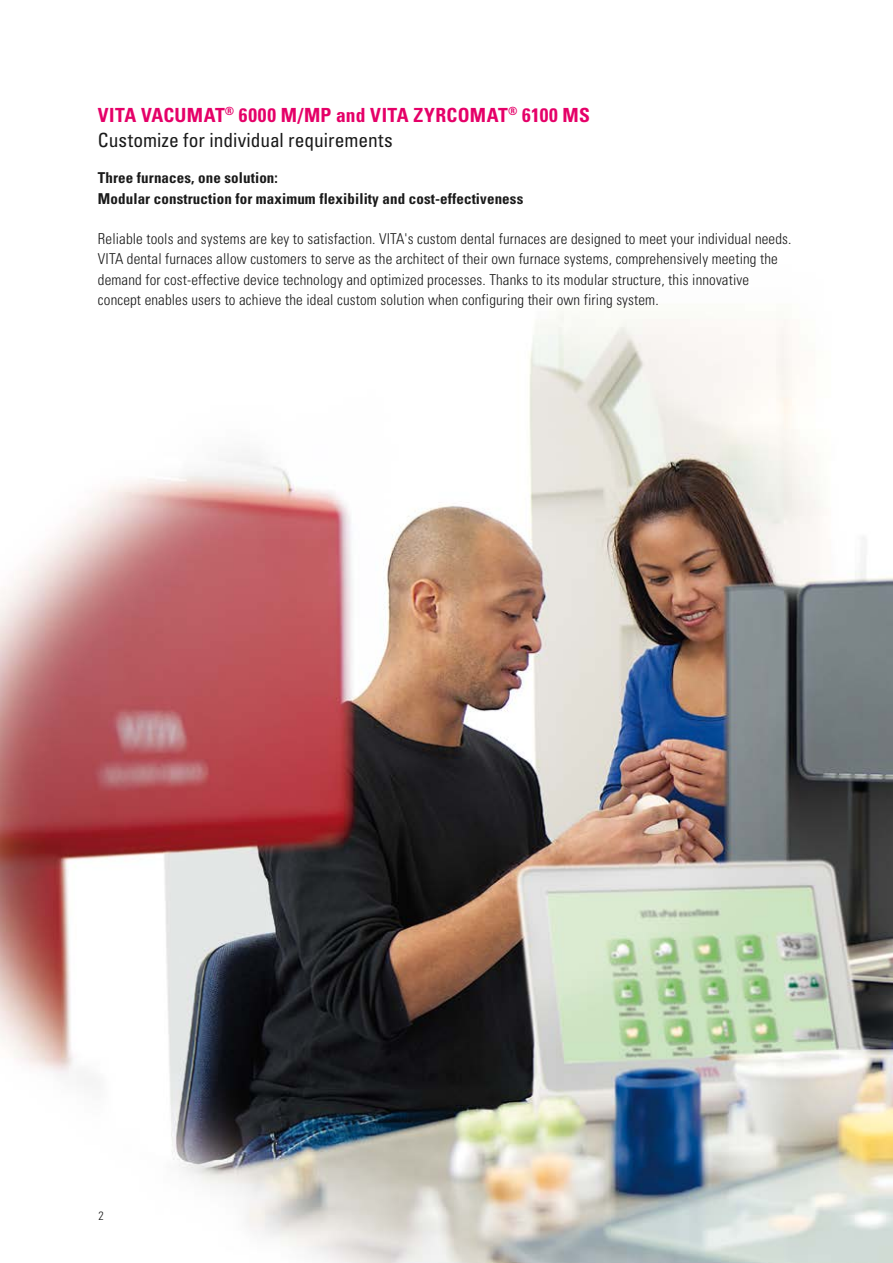
<style>
.page{position:relative;width:893px;height:1263px;background:#fff}
.page>*{position:absolute;margin:0;border:0;box-sizing:border-box;transform-origin:0 0}
.t1{font:700 condensed 19.5px "Univers LT";letter-spacing:.02em;color:#e50068}
.t2{font:condensed 19.5px "Univers LT";color:#1a1a1a}
.t3{font:300 condensed 15px/20.2px "Univers LT";letter-spacing:.01em;color:#1a1a1a}
.t4{font:700 condensed 15px/20.2px "Univers LT";letter-spacing:.01em;color:#1a1a1a}
.t5{font:300 condensed 12px "Univers LT";color:#1a1a1a}
</style>
<div class="page">
<img style="left:0;top:311px;width:893px;height:952px">
<h1 class="t1" style="left:98px;top:103px;width:494px">VITA VACUMAT<sup>®</sup> 6000 M/MP and VITA ZYRCOMAT<sup>®</sup> 6100 MS</h1>
<h1 class="t2" style="left:98px;top:128px;width:297px">Customize for individual requirements</h1>
<p class="t4" style="left:98px;top:168px;width:427px">Three furnaces, one solution:<br>Modular construction for maximum flexibility and cost-effectiveness</p>
<p class="t3" style="left:98px;top:229px;width:695px">Reliable tools and systems are key to satisfaction. VITA's custom dental furnaces are designed to meet your individual needs.<br>VITA dental furnaces allow customers to serve as the architect of their own furnace systems, comprehensively meeting the demand for cost-effective device technology and optimized processes. Thanks to its modular structure, this innovative concept enables users to achieve the ideal custom solution when configuring their own firing system.</p>
<p class="t5" style="left:99px;top:1208px;width:7px">2</p>
</div>
